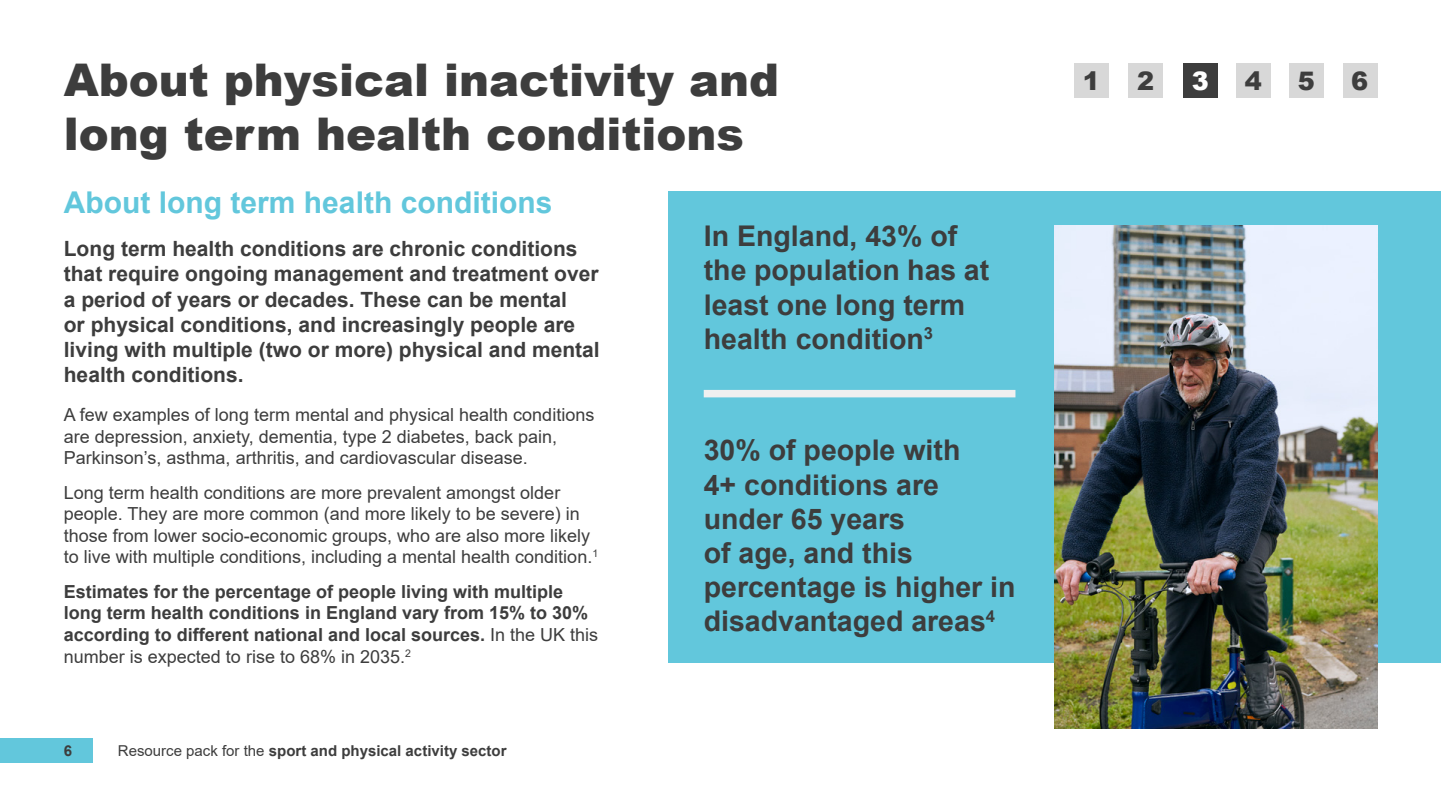
<style>
.page{position:relative;width:1441px;height:810px;background:#fff}
.page>*{position:absolute;margin:0;border:0;box-sizing:border-box;transform-origin:0 0}
.t1{font:900 45px/54px "Arial";color:#3d3d3d}
.t2{font:700 30px "Arial";color:#62c7dc}
.t3{font:700 28.5px/34.2px "Arial";color:#3d3d3d}
.t4{font:900 25.5px "Arial";color:#3d3d3d}
.t5{font:900 25.5px "Arial";color:#fff}
.t6{font:700 21px/25.2px "Arial";color:#3d3d3d}
.t7{font:18px/21.6px "Arial";color:#3d3d3d}
.t8{font:700 18px/21.6px "Arial";color:#3d3d3d}
.t9{font:700 15px "Arial";color:#3d3d3d}
.s1{font-weight:400}
</style>
<div class="page">
<div style="left:668px;top:191px;width:772px;height:471px;background:#62c7dc"></div>
<img style="left:1054px;top:225px;width:322px;height:504px">
<div style="left:703px;top:390px;width:312px;height:7px;background:#f0f0f0"></div>
<div style="left:0;top:738px;width:92px;height:25px;background:#62c7dc"></div>
<div style="left:1128px;top:64px;width:34px;height:34px;background:#d8d8d8"></div>
<div style="left:1183px;top:64px;width:34px;height:34px;background:#3d3d3d"></div>
<div style="left:1074px;top:64px;width:34px;height:34px;background:#d8d8d8"></div>
<div style="left:1236px;top:64px;width:34px;height:34px;background:#d8d8d8"></div>
<div style="left:1289px;top:64px;width:34px;height:34px;background:#d8d8d8"></div>
<div style="left:1342px;top:64px;width:34px;height:34px;background:#d8d8d8"></div>
<h1 class="t1" style="left:64px;top:52px;width:717px">About physical inactivity and long term health conditions</h1>
<h2 class="t2" style="left:64px;top:183px;width:490px">About long term health conditions</h2>
<p class="t6" style="left:64px;top:237px;width:537px">Long term health conditions are chronic conditions that require ongoing management and treatment over a period of years or decades. These can be mental<br>or physical conditions, and increasingly people are living with multiple (two or more) physical and mental health conditions.</p>
<p class="t7" style="left:64px;top:403px;width:532px">A few examples of long term mental and physical health conditions are depression, anxiety, dementia, type 2 diabetes, back pain,<br>Parkinson’s, asthma, arthritis, and cardiovascular disease.</p>
<p class="t7" style="left:64px;top:481px;width:536px">Long term health conditions are more prevalent amongst older people. They are more common (and more likely to be severe) in those from lower socio-economic groups, who are also more likely to live with multiple conditions, including a mental health condition.<sup>1</sup></p>
<p class="t8" style="left:64px;top:581px;width:536px">Estimates for the percentage of people living with multiple long term health conditions in England vary from 15% to 30% according to different national and local sources. <span class="s1">In the UK this number is expected to rise to 68% in 2035.</span><sup>2</sup></p>
<p class="t9" style="left:64px;top:741px;width:10px">6</p>
<p class="t9" style="left:118px;top:741px;width:390px"><span class="s1">Resource pack for the</span> sport and physical activity sector</p>
<h3 class="t3" style="left:703px;top:220px;width:287px">In England, 43% of the population has at least one long term health condition<sup>3</sup></h3>
<h3 class="t3" style="left:703px;top:434px;width:313px">30% of people with<br>4+ conditions are under 65 years<br>of age, and this percentage is higher in disadvantaged areas<sup>4</sup></h3>
<h3 class="t4" style="left:1082px;top:62px;width:19px">1</h3>
<h3 class="t4" style="left:1137px;top:62px;width:19px">2</h3>
<h3 class="t5" style="left:1191px;top:62px;width:19px">3</h3>
<h3 class="t4" style="left:1244px;top:62px;width:19px">4</h3>
<h3 class="t4" style="left:1297px;top:62px;width:19px">5</h3>
<h3 class="t4" style="left:1350px;top:62px;width:19px">6</h3>
</div>
